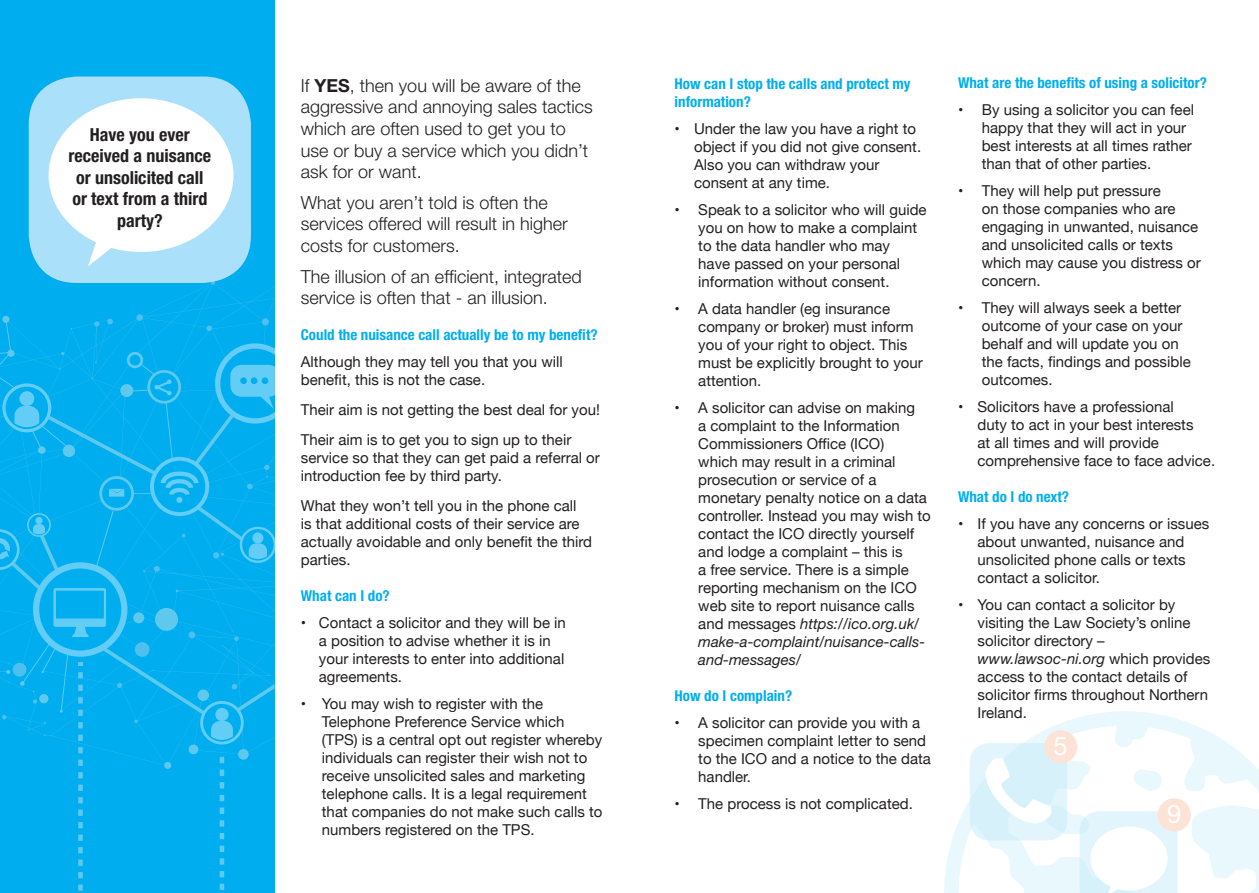
<style>
.page{position:relative;width:1259px;height:893px;background:#fff}
.page>*{position:absolute;margin:0;border:0;box-sizing:border-box;transform-origin:0 0}
.t1{font:25.65px "Helvetica Neue";color:#fff}
.t2{font:25.5px "Helvetica Neue";color:#fff}
.t3{font:300 18px/21.6px "Helvetica Neue";color:#231f20}
.t4{font:700 condensed 18px/21.6px "Helvetica Neue";color:#231f20;text-align:center}
.t5{font:15px/18px "Helvetica Neue";color:#231f20}
.t6{font:700 condensed 15px/18px "Helvetica Neue";color:#00aeef}
.s1{font-weight:700}
.s2{font-style:italic}
</style>
<div class="page">
<svg style="left:944px;top:711px;width:315px;height:182px"></svg>
<div style="left:0;top:0;width:274px;height:893px;background:#00aeef"></div>
<div style="left:29px;top:77px;width:222px;height:206px;background:#aae0f9;border-radius:48px"></div>
<div style="left:49px;top:98px;width:184px;height:154px;background:#fff;border-radius:50%"></div>
<svg style="left:88px;top:238px;width:30px;height:28px"></svg>
<svg style="left:0;top:274px;width:275px;height:619px"></svg>
<div style="left:969px;top:743px;width:98px;height:97px;background:#d7f1fb;border-radius:20px"></div>
<svg style="left:985px;top:758px;width:66px;height:66px"></svg>
<div style="left:1044px;top:730px;width:33px;height:33px;background:#fde2d6;border-radius:50%"></div>
<svg style="left:1079px;top:811px;width:98px;height:82px"></svg>
<div style="left:1157px;top:798px;width:33px;height:33px;background:#fde2d6;border-radius:50%"></div>
<p class="t4" style="left:69px;top:123px;width:144px">Have you ever received a nuisance or unsolicited call or text from a third party?</p>
<p class="t3" style="left:301px;top:74px;width:293px">If <span class="s1">YES</span>, then you will be aware of the aggressive and annoying sales tactics which are often used to get you to use or buy a service which you didn’t ask for or want.</p>
<p class="t3" style="left:301px;top:191px;width:268px">What you aren’t told is often the services offered will result in higher costs for customers.</p>
<p class="t3" style="left:301px;top:265px;width:282px">The illusion of an efficient, integrated service is often that - an illusion.</p>
<p class="t6" style="left:301px;top:326px;width:298px">Could the nuisance call actually be to my benefit?</p>
<p class="t5" style="left:301px;top:354px;width:263px">Although they may tell you that you will benefit, this is not the case.</p>
<p class="t5" style="left:301px;top:396px;width:300px;line-height:30px">Their aim is not getting the best deal for you!<br>Their aim is to get you to sign up to their</p>
<p class="t5" style="left:301px;top:450px;width:300px">service so that they can get paid a referral or introduction fee by third party.</p>
<p class="t5" style="left:301px;top:498px;width:293px">What they won’t tell you in the phone call<br>is that additional costs of their service are actually avoidable and only benefit the third parties.</p>
<p class="t6" style="left:301px;top:587px;width:90px">What can I do?</p>
<p class="t5" style="left:319px;top:615px;width:248px;text-indent:-18px">• Contact a solicitor and they will be in a position to advise whether it is in your interests to enter into additional agreements.</p>
<p class="t5" style="left:322px;top:696px;width:282px;text-indent:-21px">• You may wish to register with the Telephone Preference Service which (TPS) is a central opt out register whereby individuals can register their wish not to receive unsolicited sales and marketing telephone calls. It is a legal requirement that companies do not make such calls to numbers registered on the TPS.</p>
<p class="t6" style="left:674px;top:75px;width:237px">How can I stop the calls and protect my information?</p>
<p class="t5" style="left:694px;top:121px;width:228px;text-indent:-20px">• Under the law you have a right to object if you did not give consent.<br>Also you can withdraw your consent at any time.</p>
<p class="t5" style="left:698px;top:202px;width:230px;text-indent:-24px">• Speak to a solicitor who will guide you on how to make a complaint to the data handler who may<br>have passed on your personal information without consent.</p>
<p class="t5" style="left:698px;top:301px;width:226px;text-indent:-24px">• A data handler (eg insurance company or broker) must inform you of your right to object. This must be explicitly brought to your attention.</p>
<p class="t5" style="left:698px;top:400px;width:234px;text-indent:-24px">• A solicitor can advise on making<br>a complaint to the Information<br>Commissioners Office (ICO)<br>which may result in a criminal prosecution or service of a monetary penalty notice on a data controller. Instead you may wish to contact the ICO directly yourself and lodge a complaint – this is<br>a free service. There is a simple reporting mechanism on the ICO web site to report nuisance calls and messages <span class="s2">https://ico.org.uk/ make-a-complaint/nuisance-calls&shy;and-messages/</span></p>
<p class="t6" style="left:674px;top:687px;width:119px">How do I complain?</p>
<p class="t5" style="left:698px;top:715px;width:234px;text-indent:-24px">• A solicitor can provide you with a specimen complaint letter to send to the ICO and a notice to the data handler.</p>
<p class="t5" style="left:674px;top:796px;width:240px">• The process is not complicated.</p>
<p class="t6" style="left:958px;top:73px;width:250px">What are the benefits of using a solicitor?</p>
<p class="t5" style="left:981px;top:101px;width:214px;text-indent:-24px">• By using a solicitor you can feel happy that they will act in your best interests at all times rather than that of other parties.</p>
<p class="t5" style="left:981px;top:182px;width:220px;text-indent:-24px">• They will help put pressure<br>on those companies who are engaging in unwanted, nuisance and unsolicited calls or texts which may cause you distress or concern.</p>
<p class="t5" style="left:981px;top:299px;width:210px;text-indent:-24px">• They will always seek a better outcome of your case on your behalf and will update you on the facts, findings and possible outcomes.</p>
<p class="t5" style="left:977px;top:398px;width:239px;text-indent:-20px">• Solicitors have a professional<br>duty to act in your best interests<br>at all times and will provide comprehensive face to face advice.</p>
<p class="t6" style="left:958px;top:487px;width:113px">What do I do next?</p>
<p class="t5" style="left:977px;top:515px;width:233px;text-indent:-20px">• If you have any concerns or issues about unwanted, nuisance and unsolicited phone calls or texts contact a solicitor.</p>
<p class="t5" style="left:977px;top:596px;width:234px;text-indent:-20px">• You can contact a solicitor by visiting the Law Society’s online solicitor directory – <span class="s2">www.lawsoc-ni.org</span> which provides access to the contact details of solicitor firms throughout Northern<br>Ireland.</p>
<h2 class="t2" style="left:1053px;top:730px;width:16px">5</h2>
<h1 class="t1" style="left:1167px;top:798px;width:16px">9</h1>
</div>
